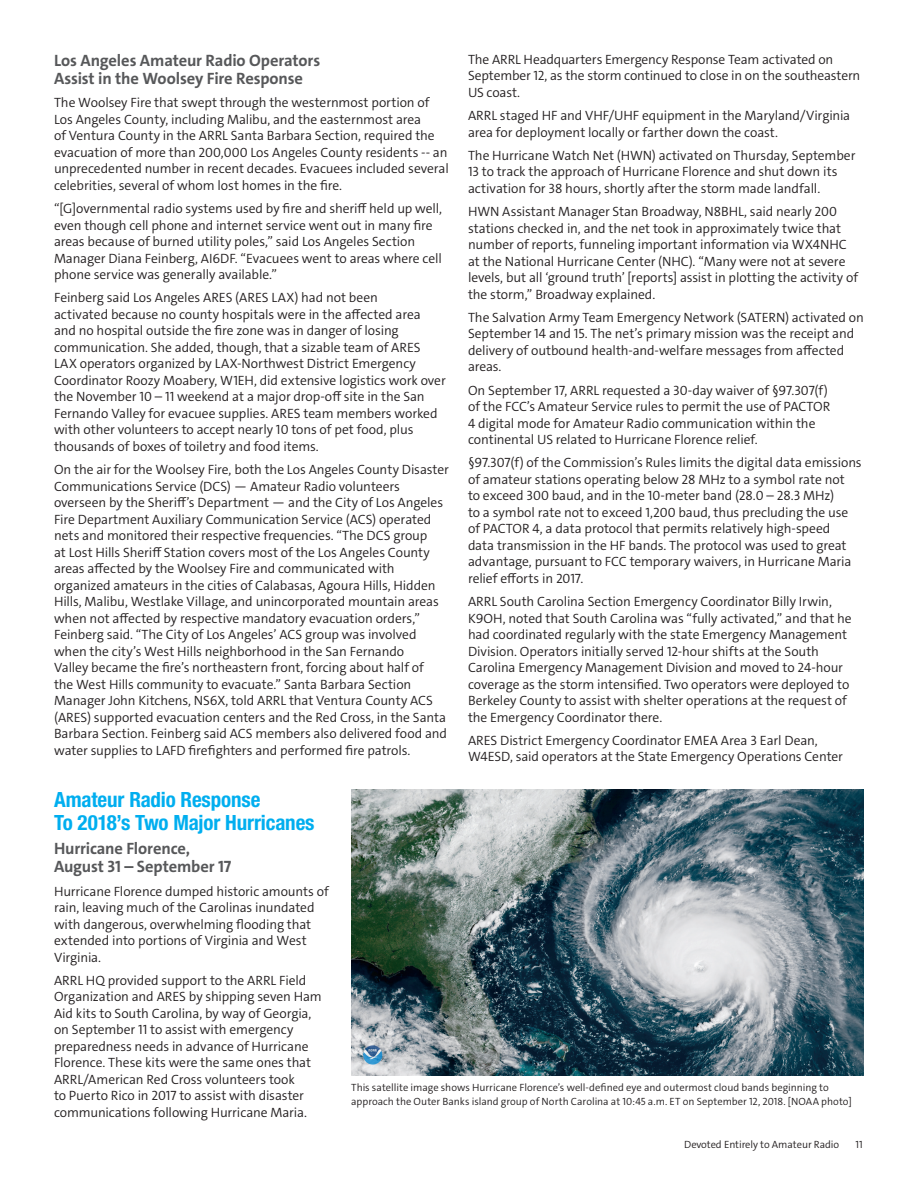
<style>
.page{position:relative;width:918px;height:1188px;background:#fff}
.page>*{position:absolute;margin:0;border:0;box-sizing:border-box;transform-origin:0 0}
.t1{font:700 condensed 21px/22.5px "Helvetica Neue LT Std";letter-spacing:-.005em;color:#00aeef}
.t2{font:700 16.5px/18px "The Sans C4 s";letter-spacing:-.01em;color:#57585a}
.t3{font:300 13.5px/16.5px "The Sans C4 s";letter-spacing:-.01em;color:#231f20}
.t4{font:300 10.5px/13.5px "The Sans C4 s";color:#231f20}
</style>
<div class="page">
<img style="left:351px;top:789px;width:513px;height:287px">
<p class="t3" style="left:468px;top:51px;width:394px">The ARRL Headquarters Emergency Response Team activated on<br>September 12, as the storm continued to close in on the southeastern<br>US coast.</p>
<p class="t3" style="left:468px;top:107px;width:384px">ARRL staged HF and VHF/UHF equipment in the Maryland/Virginia area for deployment locally or farther down the coast.</p>
<p class="t3" style="left:468px;top:147px;width:389px">The Hurricane Watch Net (HWN) activated on Thursday, September<br>13 to track the approach of Hurricane Florence and shut down its activation for 38 hours, shortly after the storm made landfall.</p>
<p class="t3" style="left:468px;top:203px;width:392px">HWN Assistant Manager Stan Broadway, N8BHL, said nearly 200 stations checked in, and the net took in approximately twice that number of reports, funneling important information via WX4NHC at the National Hurricane Center (NHC). “Many were not at severe levels, but all ‘ground truth’ [reports] assist in plotting the activity of the storm,” Broadway explained.</p>
<p class="t3" style="left:468px;top:309px;width:397px">The Salvation Army Team Emergency Network (SATERN) activated on September 14 and 15. The net’s primary mission was the receipt and delivery of outbound health-and-welfare messages from affected areas.</p>
<p class="t3" style="left:468px;top:382px;width:364px">On September 17, ARRL requested a 30-day waiver of §97.307(f) of the FCC’s Amateur Service rules to permit the use of PACTOR 4 digital mode for Amateur Radio communication within the continental US related to Hurricane Florence relief.</p>
<p class="t3" style="left:468px;top:455px;width:395px">§97.307(f) of the Commission’s Rules limits the digital data emissions of amateur stations operating below 28 MHz to a symbol rate not<br>to exceed 300 baud, and in the 10-meter band (28.0 – 28.3 MHz)<br>to a symbol rate not to exceed 1,200 baud, thus precluding the use of PACTOR 4, a data protocol that permits relatively high-speed<br>data transmission in the HF bands. The protocol was used to great advantage, pursuant to FCC temporary waivers, in Hurricane Maria relief efforts in 2017.</p>
<p class="t3" style="left:468px;top:593px;width:385px">ARRL South Carolina Section Emergency Coordinator Billy Irwin, K9OH, noted that South Carolina was “fully activated,” and that he had coordinated regularly with the state Emergency Management Division. Operators initially served 12-hour shifts at the South Carolina Emergency Management Division and moved to 24-hour coverage as the storm intensified. Two operators were deployed to Berkeley County to assist with shelter operations at the request of the Emergency Coordinator there.</p>
<p class="t3" style="left:468px;top:732px;width:377px">ARES District Emergency Coordinator EMEA Area 3 Earl Dean,<br>W4ESD, said operators at the State Emergency Operations Center</p>
<p class="t2" style="left:54px;top:52px;width:268px">Los Angeles Amateur Radio Operators<br>Assist in the Woolsey Fire Response</p>
<p class="t3" style="left:54px;top:95px;width:396px">The Woolsey Fire that swept through the westernmost portion of Los Angeles County, including Malibu, and the easternmost area<br>of Ventura County in the ARRL Santa Barbara Section, required the evacuation of more than 200,000 Los Angeles County residents -- an unprecedented number in recent decades. Evacuees included several celebrities, several of whom lost homes in the fire.</p>
<p class="t3" style="left:54px;top:200px;width:390px">“[G]overnmental radio systems used by fire and sheriff held up well, even though cell phone and internet service went out in many fire areas because of burned utility poles,” said Los Angeles Section Manager Diana Feinberg, AI6DF. “Evacuees went to areas where cell phone service was generally available.”</p>
<p class="t3" style="left:54px;top:290px;width:393px">Feinberg said Los Angeles ARES (ARES LAX) had not been<br>activated because no county hospitals were in the affected area and no hospital outside the fire zone was in danger of losing communication. She added, though, that a sizable team of ARES LAX operators organized by LAX-Northwest District Emergency Coordinator Roozy Moabery, W1EH, did extensive logistics work over the November 10 – 11 weekend at a major drop-off site in the San Fernando Valley for evacuee supplies. ARES team members worked with other volunteers to accept nearly 10 tons of pet food, plus thousands of boxes of toiletry and food items.</p>
<p class="t3" style="left:54px;top:461px;width:396px">On the air for the Woolsey Fire, both the Los Angeles County Disaster Communications Service (DCS) — Amateur Radio volunteers overseen by the Sheriff’s Department — and the City of Los Angeles Fire Department Auxiliary Communication Service (ACS) operated nets and monitored their respective frequencies. “The DCS group<br>at Lost Hills Sheriff Station covers most of the Los Angeles County areas affected by the Woolsey Fire and communicated with organized amateurs in the cities of Calabasas, Agoura Hills, Hidden Hills, Malibu, Westlake Village, and unincorporated mountain areas when not affected by respective mandatory evacuation orders,” Feinberg said. “The City of Los Angeles’ ACS group was involved when the city’s West Hills neighborhood in the San Fernando<br>Valley became the fire’s northeastern front, forcing about half of<br>the West Hills community to evacuate.” Santa Barbara Section Manager John Kitchens, NS6X, told ARRL that Ventura County ACS (ARES) supported evacuation centers and the Red Cross, in the Santa Barbara Section. Feinberg said ACS members also delivered food and water supplies to LAFD firefighters and performed fire patrols.</p>
<h1 class="t1" style="left:54px;top:788px;width:262px">Amateur Radio Response<br>To 2018’s Two Major Hurricanes</h1>
<p class="t2" style="left:54px;top:840px;width:179px">Hurricane Florence,<br>August 31 – September 17</p>
<p class="t3" style="left:54px;top:883px;width:276px">Hurricane Florence dumped historic amounts of rain, leaving much of the Carolinas inundated with dangerous, overwhelming flooding that extended into portions of Virginia and West Virginia.</p>
<p class="t3" style="left:54px;top:972px;width:269px">ARRL HQ provided support to the ARRL Field Organization and ARES by shipping seven Ham Aid kits to South Carolina, by way of Georgia, on September 11 to assist with emergency preparedness needs in advance of Hurricane Florence. These kits were the same ones that ARRL/American Red Cross volunteers took<br>to Puerto Rico in 2017 to assist with disaster communications following Hurricane Maria.</p>
<p class="t4" style="left:351px;top:1081px;width:502px">This satellite image shows Hurricane Florence’s well-defined eye and outermost cloud bands beginning to approach the Outer Banks island group of North Carolina at 10:45 a.m. ET on September 12, 2018. [NOAA photo]</p>
<p class="t4" style="left:684px;top:1138px;width:157px">Devoted Entirely to Amateur Radio</p>
<p class="t4" style="left:855px;top:1138px;width:9px">11</p>
</div>
